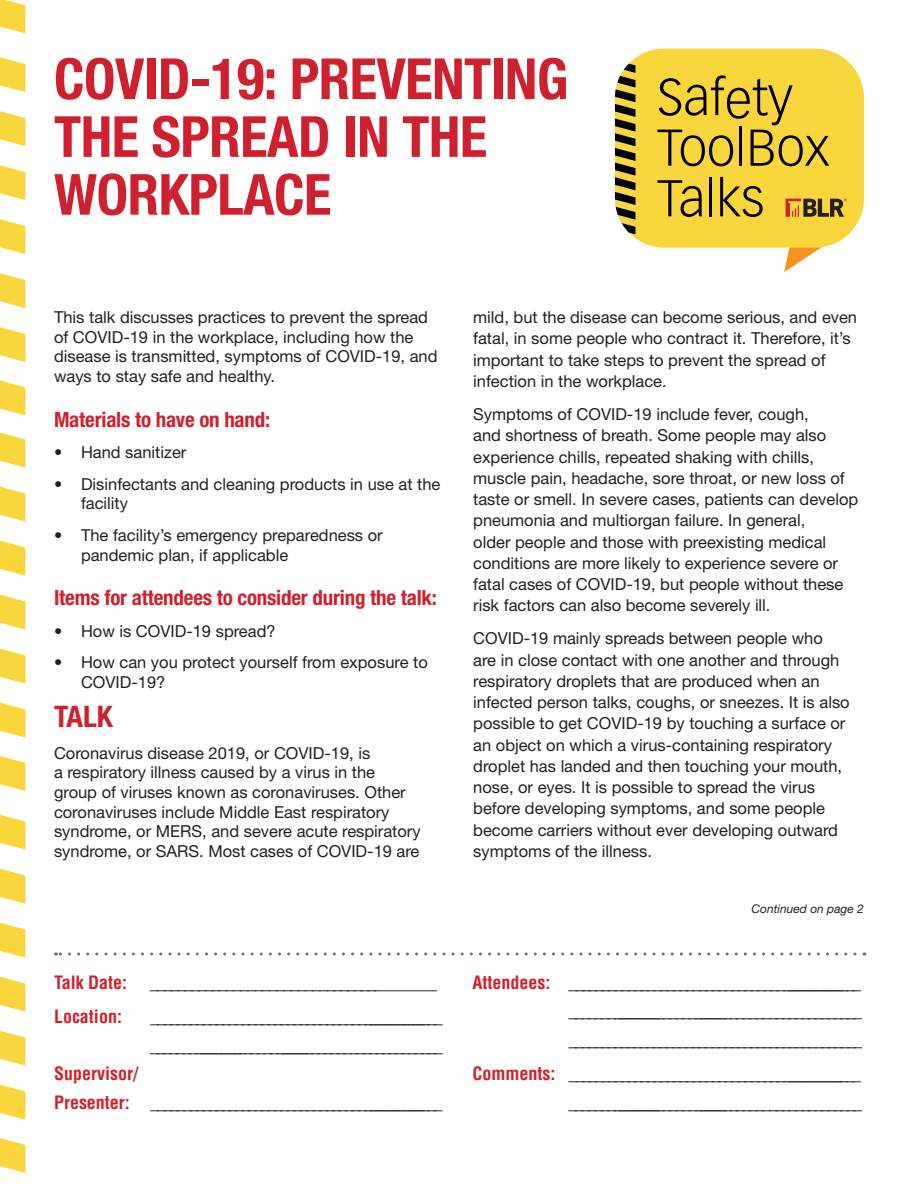
<style>
.page{position:relative;width:918px;height:1188px;background:#fff}
.page>*{position:absolute;margin:0;border:0;box-sizing:border-box;transform-origin:0 0}
.t1{font:700 condensed 56.7px/57.9px "Helvetica Neue LT Std";letter-spacing:-.01em;color:#d0202e}
.Subtitle{font:700 condensed 29.7px "Helvetica Neue LT Std";color:#d0202e}
.B_Head{font:700 condensed 21px "Helvetica Neue LT Std";letter-spacing:-.01em;color:#d0202e}
.t2{font:300 18px/28.5px "Helvetica LT Std";color:#231f20}
.t3{font:700 condensed 18px "Helvetica LT Std";color:#d0202e}
.body{font:16.5px/21.3px "Helvetica Neue LT Std";color:#231f20}
.Continued{font:italic 12px "Helvetica Neue LT Std";color:#231f20}
.s1{font-weight:700;font-stretch:condensed;color:#d0202e}
</style>
<div class="page">
<div style="left:628px;top:49px;width:236px;height:199px;background:#fad63d"></div>
<svg style="left:615px;top:64px;width:21px;height:170px;background:#847535"></svg>
<svg style="left:784px;top:199px;width:63px;height:73px"></svg>
<svg style="left:657px;top:75px;width:172px;height:91px;background:#ccaf31"></svg>
<svg style="left:657px;top:180px;width:45px;height:37px;background:#ba9f2d"></svg>
<hr style="left:709px;top:177px;width:3px;height:39px;background:#000">
<svg style="left:720px;top:177px;width:43px;height:40px;background:#ba9f2d"></svg>
<svg style="left:0;top:433px;width:25px;height:35px"></svg>
<svg style="left:0;top:487px;width:25px;height:35px"></svg>
<svg style="left:0;top:541px;width:25px;height:35px"></svg>
<svg style="left:0;top:595px;width:25px;height:35px"></svg>
<svg style="left:0;top:649px;width:25px;height:35px"></svg>
<svg style="left:0;top:703px;width:25px;height:88px"></svg>
<svg style="left:0;top:815px;width:25px;height:35px"></svg>
<svg style="left:0;top:869px;width:25px;height:35px"></svg>
<svg style="left:0;top:923px;width:25px;height:35px"></svg>
<svg style="left:0;top:977px;width:25px;height:35px"></svg>
<svg style="left:0;top:1031px;width:25px;height:35px"></svg>
<svg style="left:0;top:1085px;width:25px;height:88px"></svg>
<svg style="left:0;top:0;width:25px;height:33px"></svg>
<svg style="left:0;top:57px;width:25px;height:35px"></svg>
<svg style="left:0;top:111px;width:25px;height:35px"></svg>
<svg style="left:0;top:165px;width:25px;height:35px"></svg>
<svg style="left:0;top:219px;width:25px;height:35px"></svg>
<svg style="left:0;top:273px;width:25px;height:35px"></svg>
<svg style="left:0;top:327px;width:25px;height:88px"></svg>
<svg style="left:56px;top:952px;width:799px;height:4px"></svg>
<p class="t1" style="left:54px;top:49px;width:516px">COVID-19: PREVENTING<br>THE SPREAD IN THE<br>WORKPLACE</p>
<p class="body" style="left:54px;top:307px;width:385px;line-height:19.6px">This talk discusses practices to prevent the spread of COVID-19 in the workplace, including how the disease is transmitted, symptoms of COVID-19, and ways to stay safe and healthy.</p>
<p class="B_Head" style="left:54px;top:406px;width:218px">Materials to have on hand:</p>
<p class="body" style="left:54px;top:441px;width:134px">• Hand sanitizer</p>
<p class="body" style="left:81px;top:474px;width:361px;line-height:19.6px;text-indent:-27px">• Disinfectants and cleaning products in use at the facility</p>
<p class="body" style="left:81px;top:525px;width:303px;line-height:19.6px;text-indent:-27px">• The facility’s emergency preparedness or pandemic plan, if applicable</p>
<p class="B_Head" style="left:54px;top:585px;width:384px">Items for attendees to consider during the talk:</p>
<p class="body" style="left:54px;top:620px;width:223px">• How is COVID-19 spread?</p>
<p class="body" style="left:81px;top:652px;width:348px;line-height:19.6px;text-indent:-27px">• How can you protect yourself from exposure to<br>COVID-19?</p>
<p class="Subtitle" style="left:54px;top:699px;width:60px">TALK</p>
<p class="body" style="left:54px;top:743px;width:368px;line-height:19.6px">Coronavirus disease 2019, or COVID-19, is<br>a respiratory illness caused by a virus in the group of viruses known as coronaviruses. Other coronaviruses include Middle East respiratory syndrome, or MERS, and severe acute respiratory syndrome, or SARS. Most cases of COVID-19 are</p>
<p class="t3" style="left:54px;top:971px;width:75px">Talk Date:</p>
<p class="t2" style="left:150px;top:968px;width:289px">_______________________________________</p>
<p class="t3" style="left:54px;top:1005px;width:70px">Location:</p>
<p class="t2" style="left:150px;top:1003px;width:295px">________________________________________________ _________________________________________________</p>
<p class="t2" style="left:54px;top:1060px;width:390px"><span class="s1">Supervisor/<br>Presenter:</span> ________________________________________________</p>
<p class="body" style="left:473px;top:306px;width:385px">mild, but the disease can become serious, and even fatal, in some people who contract it. Therefore, it’s important to take steps to prevent the spread of infection in the workplace.</p>
<p class="body" style="left:473px;top:403px;width:387px">Symptoms of COVID-19 include fever, cough,<br>and shortness of breath. Some people may also experience chills, repeated shaking with chills, muscle pain, headache, sore throat, or new loss of taste or smell. In severe cases, patients can develop pneumonia and multiorgan failure. In general,<br>older people and those with preexisting medical conditions are more likely to experience severe or fatal cases of COVID-19, but people without these risk factors can also become severely ill.</p>
<p class="body" style="left:473px;top:628px;width:378px">COVID-19 mainly spreads between people who are in close contact with one another and through respiratory droplets that are produced when an infected person talks, coughs, or sneezes. It is also possible to get COVID-19 by touching a surface or an object on which a virus-containing respiratory droplet has landed and then touching your mouth, nose, or eyes. It is possible to spread the virus before developing symptoms, and some people become carriers without ever developing outward symptoms of the illness.</p>
<p class="Continued" style="left:752px;top:902px;width:114px">Continued on page 2</p>
<p class="t2" style="left:568px;top:968px;width:296px;text-align:justify;text-indent:-96px"><span class="s1">Attendees:</span> ________________________________________________ _________________________________________________ _____________________________________________</p>
<p class="t2" style="left:472px;top:1060px;width:391px;text-align:right"><span class="s1">Comments:</span> ________________________________________________ _________________________________________________</p>
</div>
